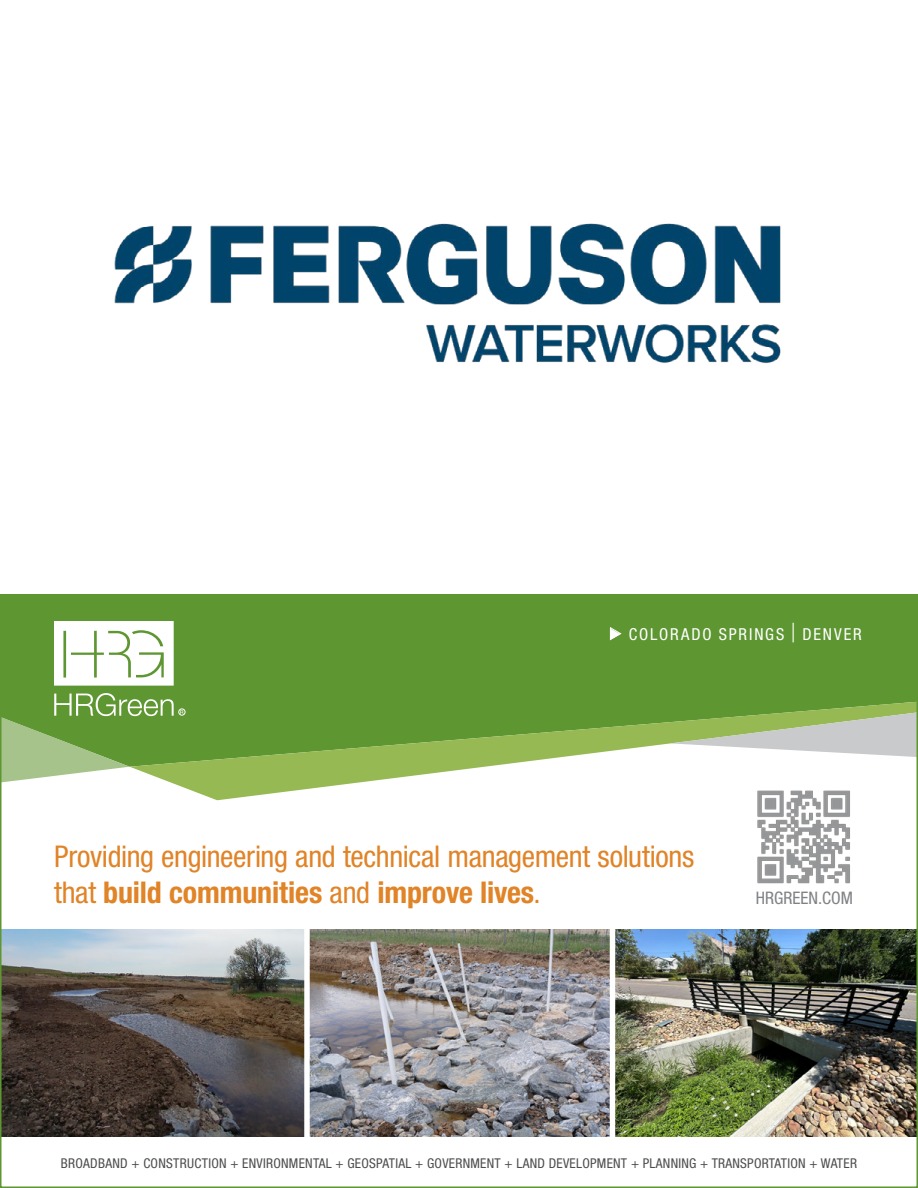
<style>
.page{position:relative;width:918px;height:1188px;background:#fff}
.page>*{position:absolute;margin:0;border:0;box-sizing:border-box;transform-origin:0 0}
.t1{font:condensed 30px/36px "Helvetica Neue LT Std";letter-spacing:-.01em;color:#e18327}
.t2{font:condensed 17.25px "Helvetica Neue LT Std";color:#808285}
.t3{font:condensed 16.5px "Helvetica Neue LT Std";letter-spacing:.11em;color:#fff}
.t4{font:condensed 13.5px "Helvetica Neue LT Std";letter-spacing:.02em;color:#4d4d4f}
.s1{font-size:26.4px}
.s2{font-weight:700}
</style>
<div class="page">
<img style="left:114px;top:223px;width:667px;height:141px">
<div style="left:3px;top:597px;width:912px;height:105px;background:#5e9732"></div>
<svg style="left:172px;top:702px;width:743px;height:98px"></svg>
<svg style="left:670px;top:712px;width:245px;height:45px;background:#bccaa7"></svg>
<svg style="left:3px;top:693px;width:171px;height:90px;background:#88b266"></svg>
<svg style="left:54px;top:621px;width:120px;height:65px"></svg>
<svg style="left:180px;top:710px;width:3px;height:4px"></svg>
<div style="left:178px;top:708px;width:8px;height:8px;border:1px solid #fff;border-radius:50%"></div>
<img style="left:3px;top:930px;width:301px;height:206px">
<img style="left:310px;top:930px;width:300px;height:206px">
<img style="left:615px;top:930px;width:300px;height:206px">
<img style="left:744px;top:776px;width:120px;height:108px">
<p class="t3" style="left:609px;top:625px;width:254px">◆ COLORADO SPRINGS <span class="s1">|</span> DENVER</p>
<h1 class="t1" style="left:54px;top:838px;width:642px">Providing engineering and technical management solutions that <span class="s2">build communities</span> and <span class="s2">improve lives</span>.</h1>
<p class="t2" style="left:756px;top:888px;width:99px">HRGREEN.COM</p>
<p class="t4" style="left:61px;top:1155px;width:798px">BROADBAND + CONSTRUCTION + ENVIRONMENTAL + GEOSPATIAL + GOVERNMENT + LAND DEVELOPMENT + PLANNING + TRANSPORTATION + WATER</p>
</div>
